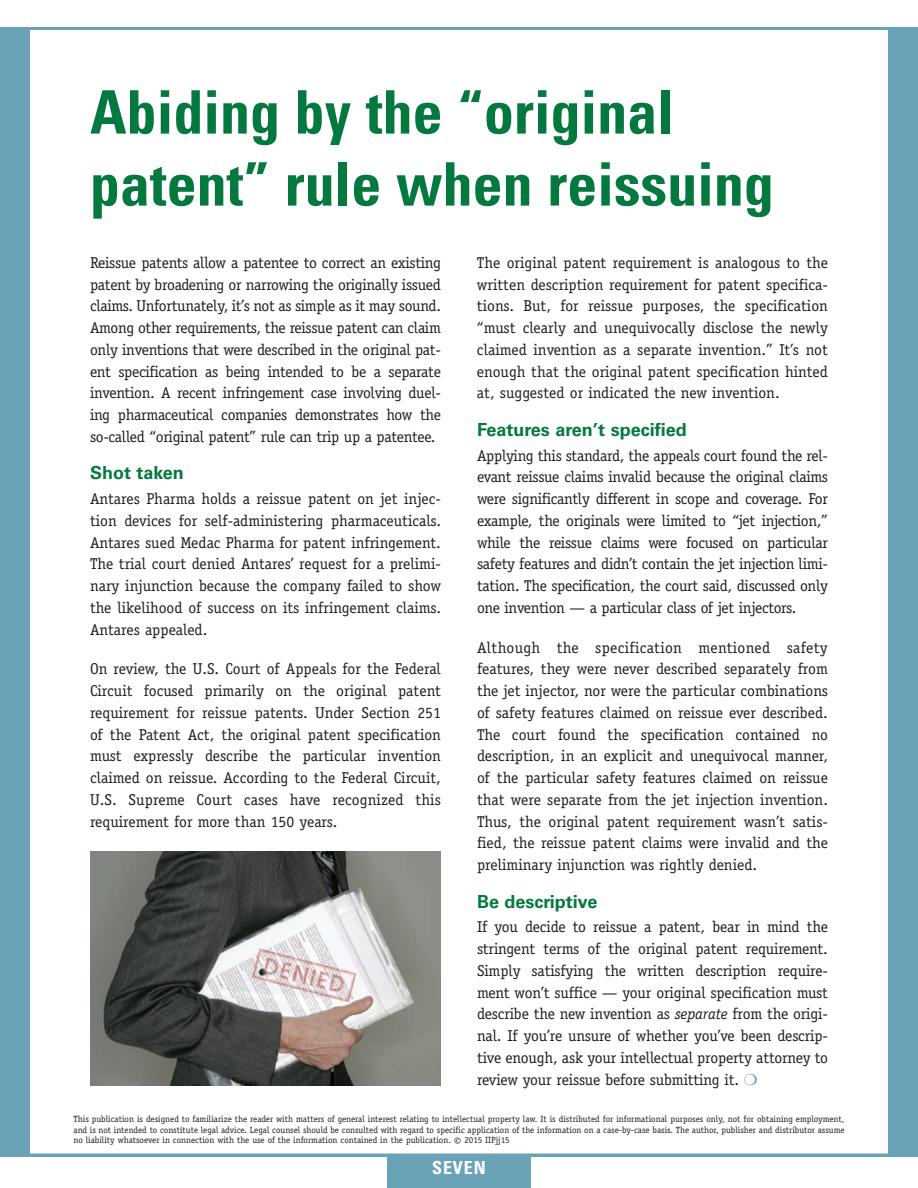
<style>
.page{position:relative;width:918px;height:1188px;background:#fff}
.page>*{position:absolute;margin:0;border:0;box-sizing:border-box;transform-origin:0 0}
.t1{font:700 condensed 60px/72px "Univers LT Std";color:#04793f}
.t2{font:700 18px "Univers LT Std";color:#04793f}
.t3{font:700 condensed 18px "Univers LT Std";letter-spacing:.05em;color:#fff}
.t4{font:15.75px/21.8px "Officina Serif Std";letter-spacing:-.01em;color:#231f20;text-align:justify}
.t5{font:9px/10.5px "Officina Serif Std";color:#231f20;text-align:justify}
.s1{font-style:italic}
.s2{font-size:13.5px}
</style>
<div class="page">
<div style="left:0;top:27px;width:918px;height:1129px;background:#6aa2b7"></div>
<div style="left:387px;top:1155px;width:144px;height:33px;background:#6aa2b7"></div>
<div style="left:27px;top:27px;width:864px;height:1129px;background:#fff;border:3px solid #6aa2b7"></div>
<img style="left:90px;top:852px;width:351px;height:233px">
<h1 class="t1" style="left:90px;top:76px;width:685px">Abiding by the “original patent” rule when reissuing</h1>
<p class="t4" style="left:90px;top:252px;width:353px">Reissue patents allow a patentee to correct an existing patent by broadening or narrowing the originally issued claims. Unfortunately, it’s not as simple as it may sound.<br>Among other requirements, the reissue patent can claim only inventions that were described in the original pat&shy;ent specification as being intended to be a separate invention. A recent infringement case involving duel&shy;ing pharmaceutical companies demonstrates how the so-called “original patent” rule can trip up a patentee.</p>
<p class="t2" style="left:90px;top:462px;width:95px">Shot taken</p>
<p class="t4" style="left:90px;top:488px;width:353px">Antares Pharma holds a reissue patent on jet injec&shy;tion devices for self-administering pharmaceuticals.<br>Antares sued Medac Pharma for patent infringement.<br>The trial court denied Antares’ request for a prelimi&shy;nary injunction because the company failed to show the likelihood of success on its infringement claims.<br>Antares appealed.</p>
<p class="t4" style="left:90px;top:658px;width:353px">On review, the U.S. Court of Appeals for the Federal Circuit focused primarily on the original patent requirement for reissue patents. Under Section 251 of the Patent Act, the original patent specification must expressly describe the particular invention claimed on reissue. According to the Federal Circuit, U.S. Supreme Court cases have recognized this requirement for more than 150 years.</p>
<p class="t4" style="left:477px;top:252px;width:353px">The original patent requirement is analogous to the written description requirement for patent specifica&shy;tions. But, for reissue purposes, the specification “must clearly and unequivocally disclose the newly claimed invention as a separate invention.” It’s not enough that the original patent specification hinted at, suggested or indicated the new invention.</p>
<p class="t2" style="left:477px;top:419px;width:211px">Features aren’t specified</p>
<p class="t4" style="left:477px;top:444px;width:353px">Applying this standard, the appeals court found the rel&shy;evant reissue claims invalid because the original claims were significantly different in scope and coverage. For example, the originals were limited to “jet injection,” while the reissue claims were focused on particular safety features and didn’t contain the jet injection limi&shy;tation. The specification, the court said, discussed only one invention — a particular class of jet injectors.</p>
<p class="t4" style="left:477px;top:636px;width:353px">Although the specification mentioned safety features, they were never described separately from the jet injector, nor were the particular combinations of safety features claimed on reissue ever described.<br>The court found the specification contained no description, in an explicit and unequivocal manner, of the particular safety features claimed on reissue that were separate from the jet injection invention.<br>Thus, the original patent requirement wasn’t satis&shy;fied, the reissue patent claims were invalid and the preliminary injunction was rightly denied.</p>
<p class="t2" style="left:477px;top:891px;width:122px">Be descriptive</p>
<p class="t4" style="left:477px;top:916px;width:353px">If you decide to reissue a patent, bear in mind the stringent terms of the original patent requirement.<br>Simply satisfying the written description require&shy;ment won’t suffice — your original specification must describe the new invention as <span class="s1">separate</span> from the origi&shy;nal. If you’re unsure of whether you’ve been descrip&shy;tive enough, ask your intellectual property attorney to review your reissue before submitting it.</p>
<p class="t5" style="left:74px;top:1114px;width:773px">This publication is designed to familiarize the reader with matters of general interest relating to intellectual property law. It is distributed for informational purposes only, not for obtaining employment, and is not intended to constitute legal advice. Legal counsel should be consulted with regard to specific application of the information on a case-by-case basis. The author, publisher and distributor assume no liability whatsoever in connection with the use of the information contained in the publication. <span class="s2">©</span> 2015 IIPjj15</p>
<p class="t3" style="left:432px;top:1157px;width:55px">SEVEN</p>
</div>
